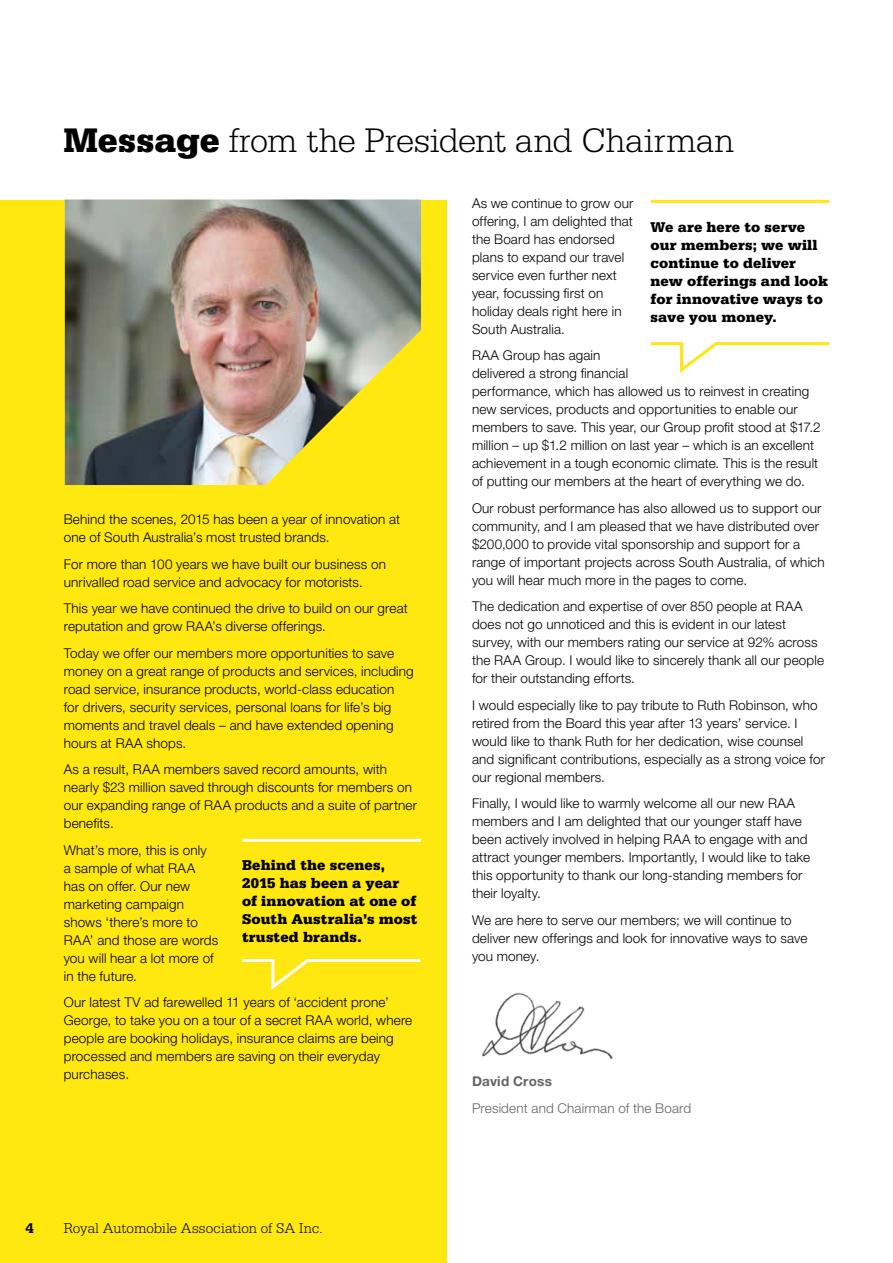
<style>
.page{position:relative;width:893px;height:1263px;background:#fff}
.page>*{position:absolute;margin:0;border:0;box-sizing:border-box;transform-origin:0 0}
.t1{font:300 36px "Serifa Std";letter-spacing:-.005em;color:#000}
.t2{font:900 15px/18px "Serifa Std";letter-spacing:.005em;color:#000}
.t3{font:300 15px "Serifa Std";letter-spacing:-.005em;color:#000}
.t4{font:700 15px "Serifa Std";color:#000}
.t5{font:300 13.5px/18px "Helvetica Neue LT Std";letter-spacing:.01em;color:#000}
.t6{font:300 13.5px "Helvetica Neue LT Std";letter-spacing:.01em;color:#636466}
.t7{font:700 13.5px "Helvetica Neue LT Std";letter-spacing:.02em;color:#636466}
.s1{font-weight:900}
</style>
<div class="page">
<div style="left:0;top:200px;width:446px;height:1063px;background:#ffe710"></div>
<img style="left:482px;top:993px;width:131px;height:66px">
<img style="left:65px;top:199px;width:356px;height:286px">
<hr style="left:651px;top:200px;width:178px;height:3px;background:#ffe710">
<svg style="left:650px;top:342px;width:180px;height:31px"></svg>
<hr style="left:242px;top:839px;width:179px;height:3px;background:#fff">
<svg style="left:242px;top:959px;width:179px;height:31px"></svg>
<h1 class="t1" style="left:64px;top:121px;width:672px"><span class="s1">Message</span> from the President and Chairman</h1>
<p class="t5" style="left:64px;top:510px;width:338px">Behind the scenes, 2015 has been a year of innovation at one of South Australia’s most trusted brands.</p>
<p class="t5" style="left:64px;top:555px;width:324px">For more than 100 years we have built our business on unrivalled road service and advocacy for motorists.</p>
<p class="t5" style="left:64px;top:599px;width:345px">This year we have continued the drive to build on our great reputation and grow RAA’s diverse offerings.</p>
<p class="t5" style="left:64px;top:644px;width:352px">Today we offer our members more opportunities to save money on a great range of products and services, including road service, insurance products, world-class education<br>for drivers, security services, personal loans for life’s big moments and travel deals – and have extended opening hours at RAA shops.</p>
<p class="t5" style="left:64px;top:760px;width:355px">As a result, RAA members saved record amounts, with nearly $23 million saved through discounts for members on our expanding range of RAA products and a suite of partner benefits.</p>
<p class="t5" style="left:64px;top:840px;width:156px">What’s more, this is only<br>a sample of what RAA has on offer. Our new marketing campaign shows ‘there’s more to<br>RAA’ and those are words you will hear a lot more of in the future.</p>
<p class="t5" style="left:64px;top:993px;width:350px">Our latest TV ad farewelled 11 years of ‘accident prone’ George, to take you on a tour of a secret RAA world, where people are booking holidays, insurance claims are being processed and members are saving on their everyday purchases.</p>
<p class="t2" style="left:242px;top:856px;width:177px">Behind the scenes,<br>2015 has been a year of innovation at one of<br>South Australia’s most trusted brands.</p>
<p class="t4" style="left:26px;top:1220px;width:10px">4</p>
<p class="t3" style="left:64px;top:1220px;width:260px">Royal Automobile Association of SA Inc.</p>
<p class="t5" style="left:472px;top:194px;width:163px">As we continue to grow our offering, I am delighted that the Board has endorsed plans to expand our travel service even further next year, focussing first on holiday deals right here in<br>South Australia.</p>
<p class="t5" style="left:472px;top:346px;width:350px">RAA Group has again<br>delivered a strong financial<br>performance, which has allowed us to reinvest in creating new services, products and opportunities to enable our members to save. This year, our Group profit stood at $17.2 million – up $1.2 million on last year – which is an excellent achievement in a tough economic climate. This is the result of putting our members at the heart of everything we do.</p>
<p class="t5" style="left:472px;top:499px;width:354px">Our robust performance has also allowed us to support our community, and I am pleased that we have distributed over $200,000 to provide vital sponsorship and support for a range of important projects across South Australia, of which you will hear much more in the pages to come.</p>
<p class="t5" style="left:472px;top:597px;width:354px">The dedication and expertise of over 850 people at RAA does not go unnoticed and this is evident in our latest survey, with our members rating our service at 92% across the RAA Group. I would like to sincerely thank all our people for their outstanding efforts.</p>
<p class="t5" style="left:472px;top:696px;width:355px">I would especially like to pay tribute to Ruth Robinson, who retired from the Board this year after 13 years’ service. I would like to thank Ruth for her dedication, wise counsel and significant contributions, especially as a strong voice for our regional members.</p>
<p class="t5" style="left:472px;top:794px;width:340px">Finally, I would like to warmly welcome all our new RAA members and I am delighted that our younger staff have been actively involved in helping RAA to engage with and attract younger members. Importantly, I would like to take this opportunity to thank our long-standing members for their loyalty.</p>
<p class="t5" style="left:472px;top:911px;width:337px">We are here to serve our members; we will continue to deliver new offerings and look for innovative ways to save you money.</p>
<p class="t2" style="left:651px;top:218px;width:179px">We are here to serve our members; we will continue to deliver new offerings and look for innovative ways to save you money.</p>
<p class="t7" style="left:472px;top:1073px;width:81px">David Cross</p>
<p class="t6" style="left:472px;top:1100px;width:221px">President and Chairman of the Board</p>
</div>
